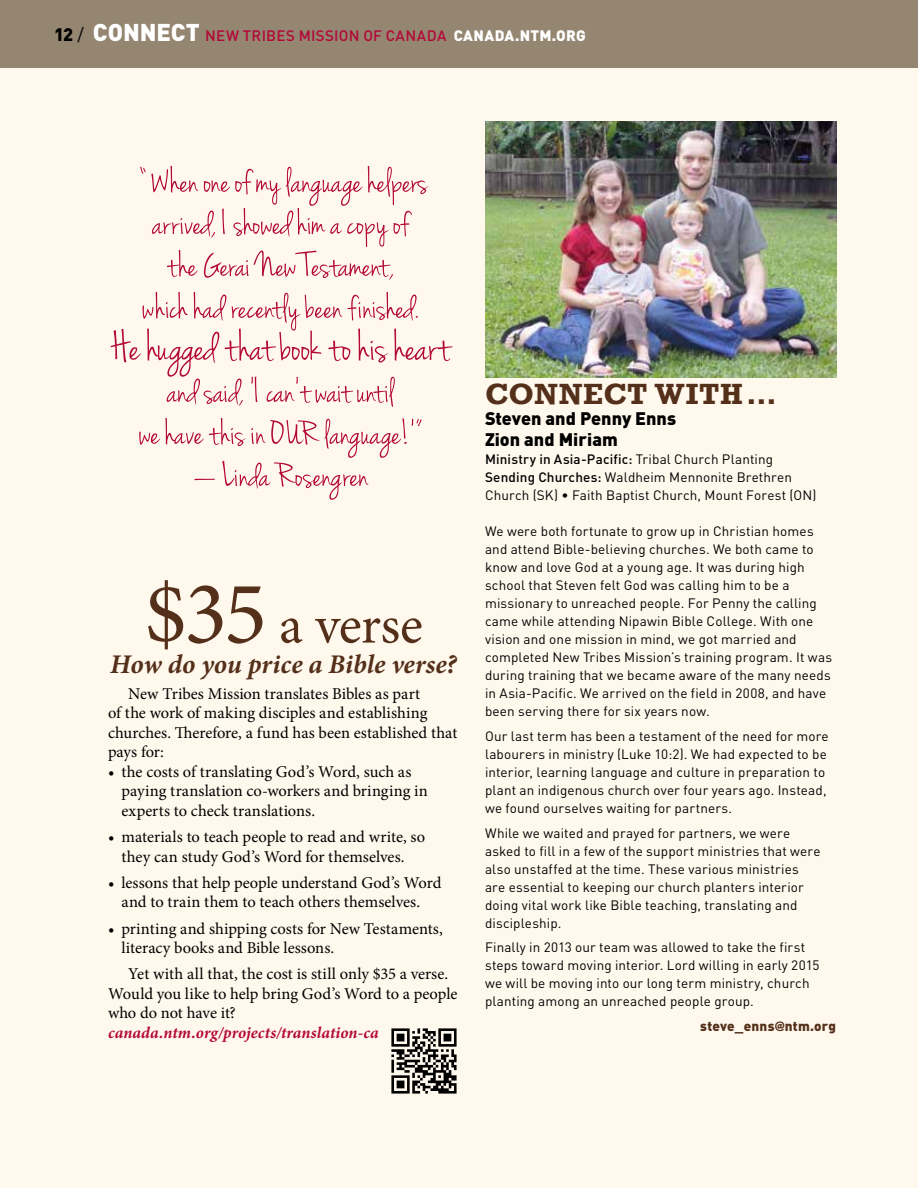
<style>
.page{position:relative;width:918px;height:1188px;background:#fff8ed}
.page>*{position:absolute;margin:0;border:0;box-sizing:border-box;transform-origin:0 0}
.t1{font:54px "Minion Pro";letter-spacing:-.01em;color:#54301a}
.t2{font:700 30px "Rockwell";letter-spacing:.02em;color:#54301a}
.t3{font:italic 700 27px "Minion Pro";color:#54301a}
.t4{font:900 24px "DIN Pro";color:#fff}
.t5{font:900 18px/21px "DIN Pro";color:#000}
.t6{font:16.5px/19.5px "Minion Pro";color:#000}
.t7{font:italic 700 16.5px "Minion Pro";letter-spacing:.005em;color:#b30838}
.t8{font:500 15px "DIN Pro";letter-spacing:.015em;color:#b30838}
.t9{font:900 15px "DIN Pro";letter-spacing:.015em;color:#fff}
.t10{font:13.5px/18px "DIN Pro";letter-spacing:.01em;color:#000}
.t11{font:900 13.5px "DIN Pro";letter-spacing:.01em;color:#54301a}
.s1{font-size:18px;color:#000}
.s2{font-weight:400;font-size:18px;color:#000}
.s3{font-weight:900;font-size:24px;color:#fff}
.s4{font-size:90px}
.s5{font-weight:500}
.s6{font-family:"Chalet New York Nineteen Sixty";font-weight:400}
</style>
<div class="page">
<div style="left:0;top:0;width:918px;height:68px;background:#948671"></div>
<img style="left:485px;top:122px;width:351px;height:255px">
<svg style="left:139px;top:418px;width:283px;height:82px"></svg>
<svg style="left:111px;top:292px;width:342px;height:115px"></svg>
<svg style="left:140px;top:166px;width:289px;height:114px"></svg>
<img style="left:391px;top:1028px;width:66px;height:66px">
<h3 class="t4" style="left:54px;top:11px;width:56px"><span class="s1">12</span> <span class="s2">/</span> CONN</h3>
<p class="t8" style="left:156px;top:23px;width:241px"><span class="s3">ECT</span> NEW TRIBES MISSION of canada</p>
<p class="t9" style="left:454px;top:22px;width:134px">canada.ntm.org</p>
<h1 class="t1" style="left:144px;top:589px;width:280px"><span class="s4">$35</span> a verse</h1>
<h3 class="t3" style="left:110px;top:645px;width:348px">How do you price a Bible verse?</h3>
<p class="t6" style="left:108px;top:684px;width:351px;text-indent:20px">New Tribes Mission translates Bibles as part<br>of the work of making disciples and establishing churches. Therefore, a fund has been established that pays for:</p>
<p class="t6" style="left:122px;top:762px;width:308px;text-indent:-13px">• the costs of translating God’s Word, such as paying translation co-workers and bringing in experts to check translations.</p>
<p class="t6" style="left:108px;top:827px;width:319px;text-align:center">• materials to teach people to read and write, so they can study God’s Word for themselves.</p>
<p class="t6" style="left:108px;top:873px;width:335px;text-align:center">• lessons that help people understand God’s Word and to train them to teach others themselves.</p>
<p class="t6" style="left:122px;top:919px;width:323px;text-indent:-13px">• printing and shipping costs for New Testaments, literacy books and Bible lessons.</p>
<p class="t6" style="left:108px;top:964px;width:351px;text-indent:20px">Yet with all that, the cost is still only $35 a verse.<br>Would you like to help bring God’s Word to a people who do not have it?</p>
<p class="t7" style="left:108px;top:1021px;width:272px">canada.ntm.org/projects/translation-ca</p>
<h2 class="t2" style="left:485px;top:376px;width:293px">CONNECT WITH…</h2>
<h3 class="t5" style="left:485px;top:406px;width:193px">Steven and Penny Enns<br>Zion and Miriam</h3>
<p class="t10" style="left:485px;top:449px;width:333px"><span class="s5">Ministry in Asia-Pacific:</span> Tribal Church Planting<br><span class="s5">Sending Churches:</span> Waldheim Mennonite Brethren<br>Church (SK) • Faith Baptist Church, Mount Forest (ON)</p>
<p class="t10" style="left:485px;top:521px;width:348px">We were both fortunate to grow up in Christian homes and attend Bible-believing churches. We both came to know and love God at a young age. It was during high school that Steven felt God was calling him to be a missionary to unreached people. For Penny the calling came while attending Nipawin Bible College. With one vision and one mission in mind, we got married and completed New Tribes Mission’s training program. It was during training that we became aware of the many needs in Asia-Pacific. We arrived on the field in 2008, and have been serving there for six years now.</p>
<p class="t10" style="left:485px;top:726px;width:345px">Our last term has been a testament of the need for more labourers in ministry (Luke 10:2). We had expected to be interior, learning language and culture in preparation to plant an indigenous church over four years ago. Instead, we found ourselves waiting for partners.</p>
<p class="t10" style="left:485px;top:822px;width:337px">While we waited and prayed for partners, we were asked to fill in a few of the support ministries that were also unstaffed at the time. These various ministries are essential to keeping our church planters interior doing vital work like Bible teaching, translating and discipleship.</p>
<p class="t10" style="left:485px;top:937px;width:336px">Finally in 2013 our team was allowed to take the first steps toward moving interior. Lord willing in early 2015 we will be moving into our long term ministry, church planting among an unreached people group.</p>
<p class="t11" style="left:700px;top:1015px;width:137px">steve_enns<span class="s6">@</span>ntm.org</p>
</div>
